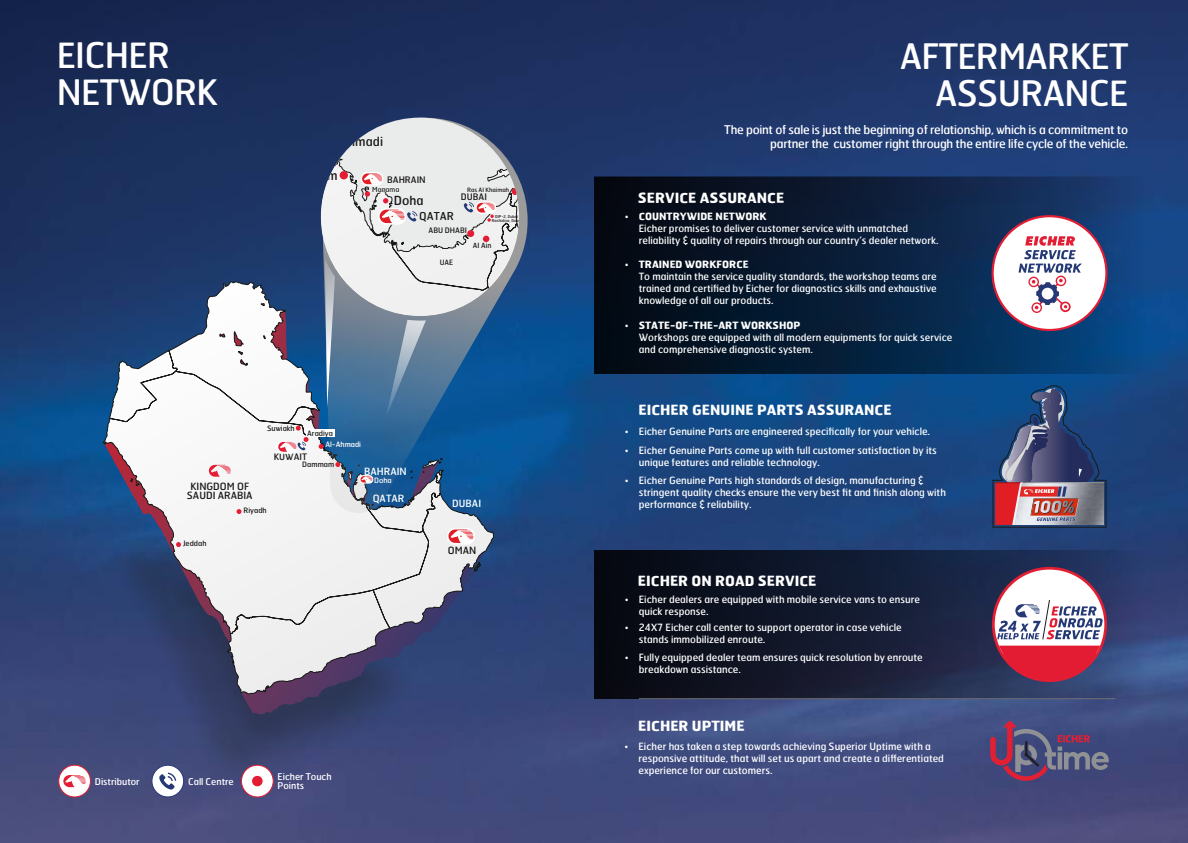
<style>
.page{position:relative;width:1188px;height:843px;background:#fff}
.page>*{position:absolute;margin:0;border:0;box-sizing:border-box;transform-origin:0 0}
.t1{font:35px/37px "Hermes";letter-spacing:-.02em;color:#fff}
.t2{font:700 14px "Hermes";color:#fff}
.t3{font:12.5px "Hermes FB";color:#191a18}
.t4{font:12px/14.4px "Hermes";letter-spacing:-.02em;color:#fff;text-align:right}
.t5{font:10.9px "Hermes FB";color:#191a18}
.t6{font:10px/12px "Hermes FB";color:#fff}
.t7{font:700 10px "Hermes";color:#fff}
.t8{font:10px/9.2px "Hermes FB";color:#191a18;text-align:center}
.t9{font:9.3px/9.3px "Hermes FB";color:#fff}
.t10{font:9px "Hermes FB";color:#191a18}
.t11{font:7.6px "Hermes FB";color:#191a18}
.t12{font:7.4px "Hermes FB";color:#191a18}
.t13{font:7.4px "Hermes FB";color:#fff}
.t14{font:7.3px "Hermes FB";color:#191a18}
.t15{font:7.2px "Hermes FB";color:#191a18}
.t16{font:7px "Hermes FB";color:#191a18}
.t17{font:6px "Hermes FB";color:#191a18}
.t18{font:4px/4px "Hermes FB";color:#191a18;text-align:center}
</style>
<div class="page">
<img style="left:0;top:0;width:1188px;height:842px">
<img style="left:594px;top:176px;width:551px;height:198px">
<img style="left:594px;top:550px;width:551px;height:148px">
<img style="left:97px;top:531px;width:323px;height:258px">
<svg style="left:103px;top:281px;width:392px;height:413px"></svg>
<svg style="left:322px;top:118px;width:206px;height:395px;background:#32699c"></svg>
<svg style="left:321px;top:118px;width:198px;height:299px"></svg>
<svg style="left:209px;top:465px;width:22px;height:11px"></svg>
<div style="left:447px;top:528px;width:28px;height:16px;border:1px solid #fff;border-radius:7px"></div>
<div style="left:276px;top:441px;width:20px;height:12px;border:1px solid #fff;border-radius:5px"></div>
<svg style="left:296px;top:425px;width:5px;height:5px"></svg>
<svg style="left:278px;top:437px;width:31px;height:14px"></svg>
<div style="left:306px;top:429px;width:29px;height:7px;background:#fff"></div>
<svg style="left:319px;top:444px;width:5px;height:5px"></svg>
<svg style="left:176px;top:542px;width:5px;height:5px"></svg>
<svg style="left:237px;top:509px;width:5px;height:5px"></svg>
<svg style="left:335px;top:462px;width:5px;height:5px"></svg>
<svg style="left:448px;top:529px;width:25px;height:14px"></svg>
<div style="left:360px;top:475px;width:13px;height:8px;border:1px solid #fff;border-radius:3px"></div>
<svg style="left:361px;top:476px;width:11px;height:6px"></svg>
<div style="left:59px;top:765px;width:31px;height:31px;background:#fff;border-radius:50%"></div>
<div style="left:58px;top:764px;width:33px;height:33px;border:1px solid #e31c33;border-radius:50%"></div>
<svg style="left:63px;top:775px;width:23px;height:12px"></svg>
<div style="left:152px;top:765px;width:32px;height:31px;background:#fff;border-radius:50%"></div>
<div style="left:152px;top:764px;width:32px;height:33px;border:1px solid #243976;border-radius:50%"></div>
<svg style="left:159px;top:772px;width:17px;height:17px"></svg>
<div style="left:241px;top:765px;width:32px;height:31px;background:#fff;border-radius:50%"></div>
<div style="left:241px;top:764px;width:32px;height:33px;border:1px solid #e31c33;border-radius:50%"></div>
<div style="left:252px;top:775px;width:11px;height:11px;background:#e31c33;border-radius:50%"></div>
<div style="left:251px;top:774px;width:13px;height:13px;border:1px solid #fff;border-radius:50%"></div>
<svg style="left:992px;top:215px;width:115px;height:116px"></svg>
<svg style="left:992px;top:373px;width:115px;height:155px;background:#50587e"></svg>
<div style="left:992px;top:566px;width:115px;height:116px;border:4px solid #e31d32;border-radius:50%"></div>
<svg style="left:995px;top:569px;width:109px;height:110px"></svg>
<hr style="left:639px;top:698px;width:476px;height:1px;background:#6f6e6f">
<svg style="left:990px;top:720px;width:119px;height:60px;background:#5e5078"></svg>
<h1 class="t1" style="left:57px;top:39px;width:163px">EICHER<br>NETWORK</h1>
<p class="t3" style="left:323px;top:135px;width:62px">Al-Ahmadi</p>
<p class="t10" style="left:387px;top:175px;width:40px">BAHRAIN</p>
<p class="t16" style="left:372px;top:186px;width:29px">Manama</p>
<p class="t5" style="left:419px;top:210px;width:36px">QATAR</p>
<p class="t14" style="left:440px;top:258px;width:15px">UAE</p>
<p class="t17" style="left:467px;top:186px;width:43px">Ras AI Khaimah</p>
<p class="t10" style="left:461px;top:193px;width:28px">DUBAI</p>
<p class="t3" style="left:394px;top:194px;width:31px">Doha</p>
<p class="t18" style="left:492px;top:215px;width:31px">DIP-2, Dubai<br>Rashidiya, Dubai</p>
<p class="t11" style="left:429px;top:227px;width:40px">ABU DHABI</p>
<p class="t15" style="left:473px;top:242px;width:20px">AI Ain</p>
<p class="t12" style="left:267px;top:424px;width:29px">Suwiakh</p>
<p class="t12" style="left:307px;top:429px;width:27px">Aradiya</p>
<p class="t13" style="left:325px;top:441px;width:37px">Al-Ahmadi</p>
<p class="t10" style="left:274px;top:452px;width:35px">KUWAIT</p>
<p class="t12" style="left:302px;top:461px;width:33px">Dammam</p>
<p class="t6" style="left:364px;top:465px;width:44px">BAHRAIN</p>
<p class="t8" style="left:187px;top:482px;width:67px">KINGDOM OF<br>SAUDI ARABIA</p>
<p class="t12" style="left:183px;top:540px;width:25px">Jeddah</p>
<p class="t12" style="left:244px;top:507px;width:25px">Riyadh</p>
<p class="t13" style="left:374px;top:476px;width:19px">Doha</p>
<p class="t6" style="left:373px;top:493px;width:33px">QATAR</p>
<p class="t6" style="left:452px;top:498px;width:30px">DUBAI</p>
<p class="t8" style="left:448px;top:546px;width:30px">OMAN</p>
<p class="t9" style="left:95px;top:776px;width:46px">Distributor</p>
<p class="t9" style="left:278px;top:772px;width:56px">Eicher Touch<br>Points</p>
<p class="t9" style="left:188px;top:776px;width:47px">Call Centre</p>
<h1 class="t1" style="left:900px;top:39px;width:230px;text-align:right">AFTERMARKET<br>ASSURANCE</h1>
<p class="t4" style="left:724px;top:123px;width:405px">The point of sale is just the beginning of relationship, which is a commitment to partner the customer right through the entire life cycle of the vehicle.</p>
<h2 class="t2" style="left:638px;top:193px;width:148px">SERVICE ASSURANCE</h2>
<p class="t7" style="left:625px;top:213px;width:143px">• COUNTRYWIDE NETWORK</p>
<p class="t6" style="left:639px;top:223px;width:301px">Eicher promises to deliver customer service with unmatched reliability &amp; quality of repairs through our country’s dealer network.</p>
<p class="t7" style="left:625px;top:261px;width:125px">• TRAINED WORKFORCE</p>
<p class="t6" style="left:639px;top:271px;width:300px;text-align:justify">To maintain the service quality standards, the workshop teams are trained and certified by Eicher for diagnostics skills and exhaustive knowledge of all our products.</p>
<p class="t7" style="left:625px;top:321px;width:177px">• STATE-OF-THE-ART WORKSHOP</p>
<p class="t6" style="left:639px;top:331px;width:315px">Workshops are equipped with all modern equipments for quick service and comprehensive diagnostic system.</p>
<h2 class="t2" style="left:639px;top:404px;width:255px">EICHER GENUINE PARTS ASSURANCE</h2>
<p class="t6" style="left:625px;top:425px;width:307px">• Eicher Genuine Parts are engineered specifically for your vehicle.</p>
<p class="t6" style="left:639px;top:444px;width:300px;text-indent:-14px">• Eicher Genuine Parts come up with full customer satisfaction by its unique features and reliable technology.</p>
<p class="t6" style="left:639px;top:475px;width:309px;text-indent:-14px">• Eicher Genuine Parts high standards of design, manufacturing &amp; stringent quality checks ensure the very best fit and finish along with performance &amp; reliability.</p>
<h2 class="t2" style="left:638px;top:574px;width:180px">EICHER ON ROAD SERVICE</h2>
<p class="t6" style="left:639px;top:594px;width:283px;text-indent:-14px">• Eicher dealers are equipped with mobile service vans to ensure quick response.</p>
<p class="t6" style="left:639px;top:622px;width:264px;text-indent:-14px">• 24X7 Eicher call center to support operator in case vehicle stands immobilized enroute.</p>
<p class="t6" style="left:639px;top:652px;width:286px;text-indent:-14px">• Fully equipped dealer team ensures quick resolution by enroute breakdown assistance.</p>
<h2 class="t2" style="left:638px;top:720px;width:108px">EICHER UPTIME</h2>
<p class="t6" style="left:638px;top:740px;width:307px;text-indent:-14px">• Eicher has taken a step towards achieving Superior Uptime with a responsive attitude, that will set us apart and create a differentiated experience for our customers.</p>
</div>
